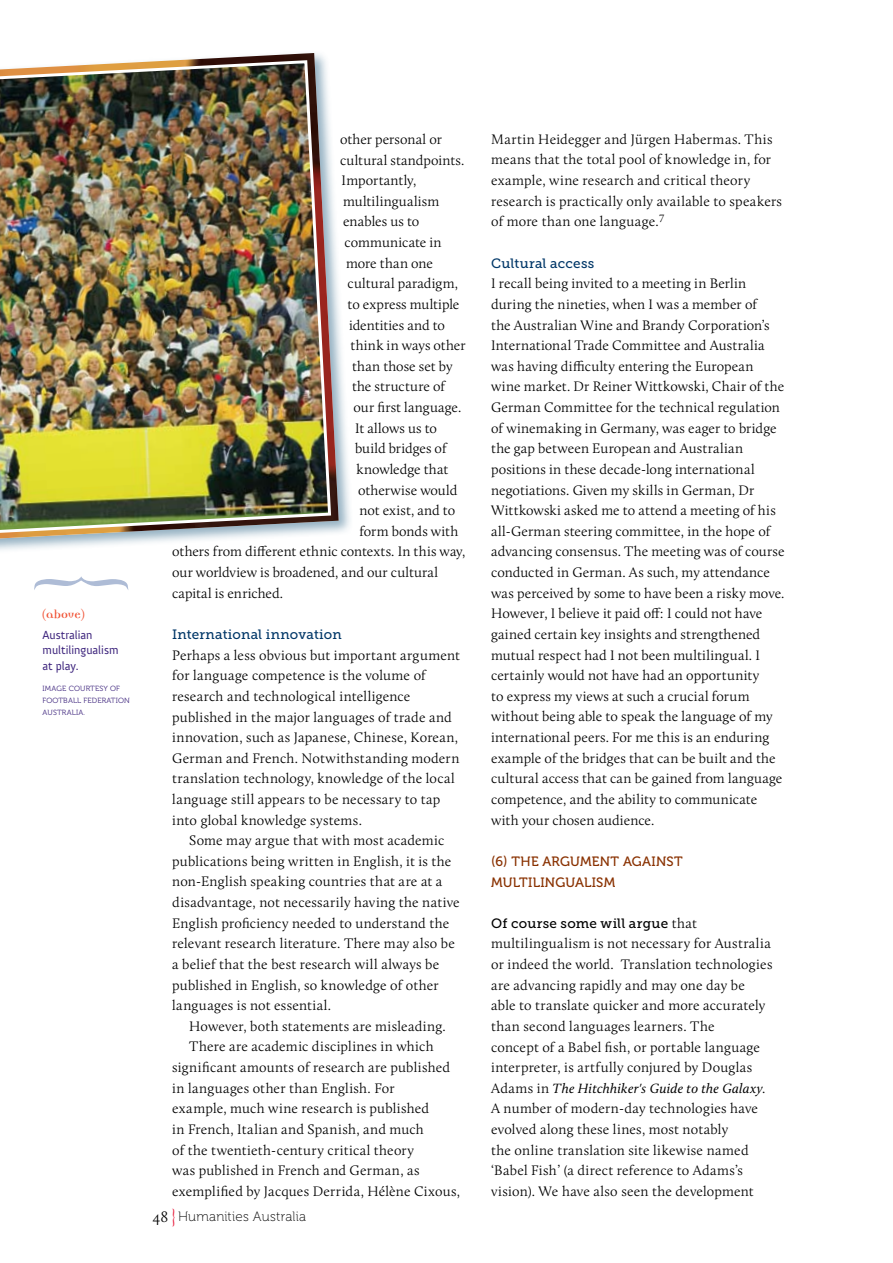
<style>
.page{position:relative;width:893px;height:1263px;background:#fff}
.page>*{position:absolute;margin:0;border:0;box-sizing:border-box;transform-origin:0 0}
.t1{font:300 14.25px/20.5px "Calluna";letter-spacing:.025em;color:#000}
.t2{font:300 14.25px/20.5px "Calluna";letter-spacing:.045em;color:#000}
.t3{font:italic 13.8px "Calluna";letter-spacing:.015em;color:#000}
.t4{font:13.5px "Museo Slab 500";letter-spacing:.015em;color:#003768}
.t5{font:13.5px/20.7px "Museo 500";letter-spacing:.02em;color:#893101}
.t6{font:13.5px "Museo Slab 500";letter-spacing:.02em;color:#000}
.t7{font:13.5px "Museo 100";letter-spacing:.01em;color:#000}
.t8{font:700 12.75px "Democratica";color:#f05133}
.t9{font:12px/15.3px "Anivers";color:#3c237c}
.t10{font:7.5px/12px "Museo 300";letter-spacing:.025em;color:#3c237c}
.s1{font-family:"Calluna";font-weight:300;font-size:15.75px}
.s2{font-family:"Democratica";font-size:18px;color:#e71939}
.s3{font-family:"Calluna";font-weight:300;font-size:14.25px}
.s4{font-weight:300;font-style:normal;font-size:14.25px}
</style>
<div class="page">
<div style="left:0;top:49px;width:353px;height:505px;background:#7197ae;opacity:.75"></div>
<img style="left:0;top:53px;width:339px;height:485px">
<img style="left:0;top:59px;width:333px;height:477px">
<svg style="left:34px;top:576px;width:94px;height:14px"></svg>
<p class="t8" style="left:43px;top:609px;width:43px">(above)</p>
<p class="t9" style="left:43px;top:627px;width:78px">Australian multilingualism at play.</p>
<p class="t10" style="left:43px;top:683px;width:89px">IMAGE COURTESY OF<br>FOOTBALL FEDERATION<br>AUSTRALIA.</p>
<p class="t1" style="left:340px;top:129px;width:103px">other personal or</p>
<p class="t1" style="left:340px;top:149px;width:126px">cultural standpoints.</p>
<p class="t1" style="left:342px;top:170px;width:76px">Importantly,</p>
<p class="t1" style="left:343px;top:191px;width:98px">multilingualism</p>
<p class="t1" style="left:343px;top:211px;width:78px">enables us to</p>
<p class="t1" style="left:345px;top:232px;width:99px">communicate in</p>
<p class="t1" style="left:346px;top:253px;width:88px">more than one</p>
<p class="t1" style="left:348px;top:273px;width:112px">cultural paradigm,</p>
<p class="t1" style="left:348px;top:294px;width:113px">to express multiple</p>
<p class="t1" style="left:349px;top:314px;width:98px">identities and to</p>
<p class="t1" style="left:351px;top:335px;width:116px">think in ways other</p>
<p class="t1" style="left:352px;top:356px;width:102px">than those set by</p>
<p class="t1" style="left:352px;top:376px;width:94px">the structure of</p>
<p class="t1" style="left:354px;top:397px;width:109px">our first language.</p>
<p class="t1" style="left:355px;top:417px;width:83px">It allows us to</p>
<p class="t1" style="left:355px;top:438px;width:93px">build bridges of</p>
<p class="t1" style="left:357px;top:459px;width:93px">knowledge that</p>
<p class="t1" style="left:358px;top:479px;width:101px">otherwise would</p>
<p class="t1" style="left:360px;top:500px;width:97px">not exist, and to</p>
<p class="t1" style="left:360px;top:521px;width:100px">form bonds with</p>
<p class="t1" style="left:172px;top:541px;width:295px">others from different ethnic contexts. In this way,</p>
<p class="t1" style="left:172px;top:562px;width:267px">our worldview is broadened, and our cultural</p>
<p class="t1" style="left:172px;top:582px;width:113px">capital is enriched.</p>
<p class="t4" style="left:172px;top:627px;width:171px">International innovation</p>
<p class="t1" style="left:172px;top:644px;width:289px">Perhaps a less obvious but important argument for language competence is the volume of research and technological intelligence published in the major languages of trade and innovation, such as Japanese, Chinese, Korean, German and French. Notwithstanding modern translation technology, knowledge of the local language still appears to be necessary to tap into global knowledge systems.</p>
<p class="t2" style="left:172px;top:830px;width:289px;text-indent:17px">Some may argue that with most academic publications being written in English, it is the non-English speaking countries that are at a disadvantage, not necessarily having the native English proficiency needed to understand the relevant research literature. There may also be a belief that the best research will always be published in English, so knowledge of other languages is not essential.</p>
<p class="t1" style="left:189px;top:1016px;width:258px">However, both statements are misleading.</p>
<p class="t1" style="left:189px;top:1036px;width:246px">There are academic disciplines in which</p>
<p class="t1" style="left:172px;top:1057px;width:279px">significant amounts of research are published</p>
<p class="t1" style="left:172px;top:1077px;width:224px">in languages other than English. For</p>
<p class="t1" style="left:172px;top:1098px;width:258px">example, much wine research is published</p>
<p class="t1" style="left:172px;top:1119px;width:253px">in French, Italian and Spanish, and much</p>
<p class="t1" style="left:172px;top:1139px;width:243px">of the twentieth-century critical theory</p>
<p class="t1" style="left:172px;top:1160px;width:249px">was published in French and German, as</p>
<p class="t1" style="left:172px;top:1181px;width:289px">exemplified by Jacques Derrida, Hélène Cixous,</p>
<p class="t7" style="left:152px;top:1210px;width:155px"><span class="s1">48</span> <span class="s2">}</span> Humanities Australia</p>
<p class="t1" style="left:491px;top:129px;width:292px">Martin Heidegger and Jürgen Habermas. This means that the total pool of knowledge in, for example, wine research and critical theory research is practically only available to speakers of more than one language.<sup>7</sup></p>
<p class="t4" style="left:491px;top:256px;width:105px">Cultural access</p>
<p class="t1" style="left:491px;top:273px;width:295px">I recall being invited to a meeting in Berlin during the nineties, when I was a member of<br>the Australian Wine and Brandy Corporation’s International Trade Committee and Australia was having difficulty entering the European wine market. Dr Reiner Wittkowski, Chair of the German Committee for the technical regulation of winemaking in Germany, was eager to bridge the gap between European and Australian positions in these decade-long international negotiations. Given my skills in German, Dr Wittkowski asked me to attend a meeting of his all-German steering committee, in the hope of advancing consensus. The meeting was of course conducted in German. As such, my attendance was perceived by some to have been a risky move.<br>However, I believe it paid off: I could not have gained certain key insights and strengthened mutual respect had I not been multilingual. I certainly would not have had an opportunity<br>to express my views at such a crucial forum without being able to speak the language of my international peers. For me this is an enduring example of the bridges that can be built and the cultural access that can be gained from language competence, and the ability to communicate with your chosen audience.</p>
<p class="t5" style="left:491px;top:851px;width:189px">(6) THE ARGUMENT AGAINST<br>MULTILINGUALISM</p>
<p class="t6" style="left:491px;top:916px;width:207px">Of course some will argue <span class="s3">that</span></p>
<p class="t1" style="left:491px;top:933px;width:283px">multilingualism is not necessary for Australia or indeed the world. Translation technologies are advancing rapidly and may one day be able to translate quicker and more accurately than second languages learners. The<br>concept of a Babel fish, or portable language interpreter, is artfully conjured by Douglas</p>
<p class="t3" style="left:491px;top:1080px;width:276px"><span class="s4">Adams in</span> The Hitchhiker's Guide to the Galaxy<span class="s4">.</span></p>
<p class="t1" style="left:491px;top:1098px;width:268px">A number of modern-day technologies have evolved along these lines, most notably<br>the online translation site likewise named ‘Babel Fish’ (a direct reference to Adams’s vision). We have also seen the development</p>
</div>
